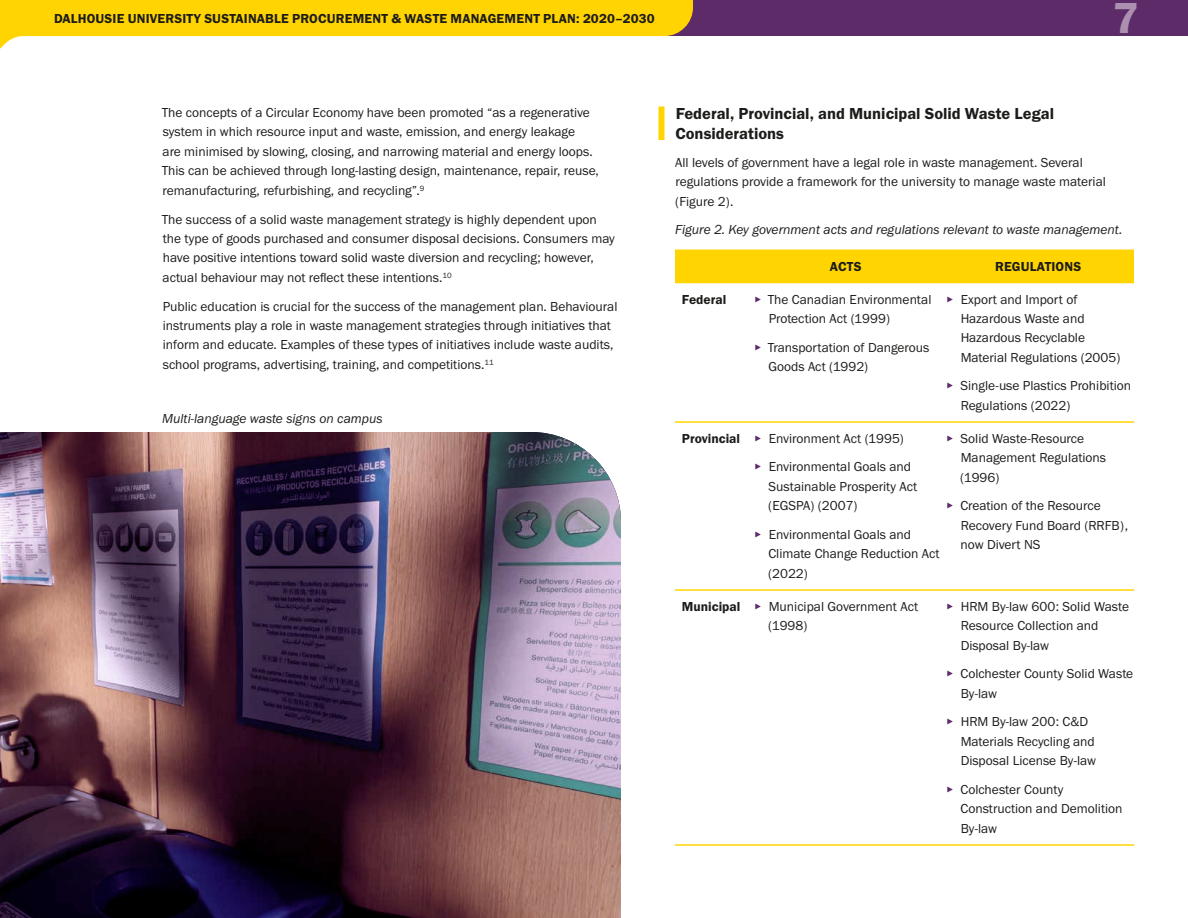
<style>
.page{position:relative;width:1188px;height:918px;background:#fff}
.page>*{position:absolute;margin:0;border:0;box-sizing:border-box;transform-origin:0 0}
.t1{font:45px "Franklin Gothic URW Dem";color:#ab90b1}
.t2{font:16.5px/19.5px "Franklin Gothic URW Dem";color:#1d1c1a}
.t3{font:13.5px/19.5px "Franklin Gothic URW Boo";color:#1d1c1a}
.t4{font:13.5px "Franklin Gothic URW Boo Ita";color:#1d1c1a}
.t5{font:13.5px "Franklin Gothic URW Dem";letter-spacing:.015em;color:#1d1c1a}
.s1{font-family:"Franklin Gothic URW Dem";color:#5c2b68}
.s2{font-family:"Franklin Gothic URW Dem"}
</style>
<div class="page">
<div style="left:0;top:0;width:1188px;height:36px;background:#5c2b68"></div>
<svg style="left:0;top:0;width:693px;height:49px;fill:#ffd400"></svg>
<div style="left:658px;top:106px;width:6px;height:34px;background:#ffd400"></div>
<div style="left:675px;top:250px;width:459px;height:32px;background:#ffd400"></div>
<hr style="left:675px;top:282px;width:75px;height:1px;background:#ffd400">
<hr style="left:750px;top:282px;width:192px;height:1px;background:#ffd400">
<hr style="left:942px;top:282px;width:192px;height:1px;background:#ffd400">
<hr style="left:675px;top:421px;width:75px;height:2px;background:#ffd400">
<hr style="left:675px;top:589px;width:75px;height:2px;background:#ffd400">
<hr style="left:675px;top:844px;width:75px;height:2px;background:#ffd400">
<hr style="left:750px;top:421px;width:192px;height:2px;background:#ffd400">
<hr style="left:750px;top:589px;width:192px;height:2px;background:#ffd400">
<hr style="left:750px;top:844px;width:192px;height:2px;background:#ffd400">
<hr style="left:942px;top:421px;width:192px;height:2px;background:#ffd400">
<hr style="left:942px;top:589px;width:192px;height:2px;background:#ffd400">
<hr style="left:942px;top:844px;width:192px;height:2px;background:#ffd400">
<img style="left:0;top:432px;width:621px;height:486px">
<p class="t5" style="left:54px;top:10px;width:602px">DALHOUSIE UNIVERSITY SUSTAINABLE PROCUREMENT &amp; WASTE MANAGEMENT PLAN: 2020–2030</p>
<h1 class="t1" style="left:1112px;top:-10px;width:28px">7</h1>
<p class="t3" style="left:162px;top:103px;width:439px">The concepts of a Circular Economy have been promoted “as a regenerative system in which resource input and waste, emission, and energy leakage<br>are minimised by slowing, closing, and narrowing material and energy loops.<br>This can be achieved through long-lasting design, maintenance, repair, reuse, remanufacturing, refurbishing, and recycling”.<sup>9</sup></p>
<p class="t3" style="left:162px;top:209px;width:455px">The success of a solid waste management strategy is highly dependent upon the type of goods purchased and consumer disposal decisions. Consumers may have positive intentions toward solid waste diversion and recycling; however, actual behaviour may not reflect these intentions.<sup>10</sup></p>
<p class="t3" style="left:163px;top:296px;width:456px">Public education is crucial for the success of the management plan. Behavioural instruments play a role in waste management strategies through initiatives that inform and educate. Examples of these types of initiatives include waste audits, school programs, advertising, training, and competitions.<sup>11</sup></p>
<p class="t4" style="left:162px;top:410px;width:222px">Multi-language waste signs on campus</p>
<p class="t2" style="left:675px;top:103px;width:380px">Federal, Provincial, and Municipal Solid Waste Legal<br>Considerations</p>
<p class="t3" style="left:675px;top:153px;width:432px">All levels of government have a legal role in waste management. Several regulations provide a framework for the university to manage waste material (Figure 2).</p>
<p class="t4" style="left:675px;top:222px;width:449px">Figure 2. Key government acts and regulations relevant to waste management.</p>
<p class="t5" style="left:830px;top:258px;width:33px">ACTS</p>
<p class="t5" style="left:995px;top:258px;width:88px">REGULATIONS</p>
<p class="t5" style="left:682px;top:291px;width:46px">Federal</p>
<p class="t3" style="left:769px;top:289px;width:164px;text-indent:-14px"><span class="s1">▸</span> The Canadian Environmental<br>Protection Act (1999)</p>
<p class="t3" style="left:768px;top:337px;width:162px;text-indent:-14px"><span class="s1">▸</span> Transportation of Dangerous<br>Goods Act (1992)</p>
<p class="t3" style="left:961px;top:289px;width:161px;text-indent:-14px"><span class="s1">▸</span> Export and Import of<br>Hazardous Waste and<br>Hazardous Recyclable<br>Material Regulations (2005)</p>
<p class="t3" style="left:961px;top:376px;width:172px;text-indent:-14px"><span class="s1">▸</span> Single-use Plastics Prohibition<br>Regulations (2022)</p>
<p class="t3" style="left:960px;top:428px;width:147px;text-indent:-14px"><span class="s1">▸</span> Solid Waste-Resource<br>Management Regulations (1996)</p>
<p class="t3" style="left:961px;top:496px;width:169px;text-indent:-14px"><span class="s1">▸</span> Creation of the Resource<br>Recovery Fund Board (RRFB), now Divert NS</p>
<p class="t3" style="left:755px;top:424px;width:158px;line-height:28.5px;text-indent:-73px"><span class="s2">Provincial</span> <span class="s1">▸</span> Environment Act (1995) <span class="s1">▸</span> Environmental Goals and</p>
<p class="t3" style="left:768px;top:476px;width:150px">Sustainable Prosperity Act (EGSPA) (2007)</p>
<p class="t3" style="left:768px;top:524px;width:173px;text-indent:-14px"><span class="s1">▸</span> Environmental Goals and<br>Climate Change Reduction Act (2022)</p>
<p class="t3" style="left:768px;top:596px;width:151px;text-indent:-86px"><span class="s2">Municipal</span> <span class="s1">▸</span> Municipal Government Act (1998)</p>
<p class="t3" style="left:961px;top:596px;width:170px;text-indent:-14px"><span class="s1">▸</span> HRM By-law 600: Solid Waste<br>Resource Collection and<br>Disposal By-law</p>
<p class="t3" style="left:961px;top:664px;width:174px;text-indent:-14px"><span class="s1">▸</span> Colchester County Solid Waste<br>By-law</p>
<p class="t3" style="left:961px;top:712px;width:137px;text-indent:-14px"><span class="s1">▸</span> HRM By-law 200: C&amp;D<br>Materials Recycling and<br>Disposal License By-law</p>
<p class="t3" style="left:960px;top:779px;width:164px;text-indent:-14px"><span class="s1">▸</span> Colchester County<br>Construction and Demolition<br>By-law</p>
</div>
